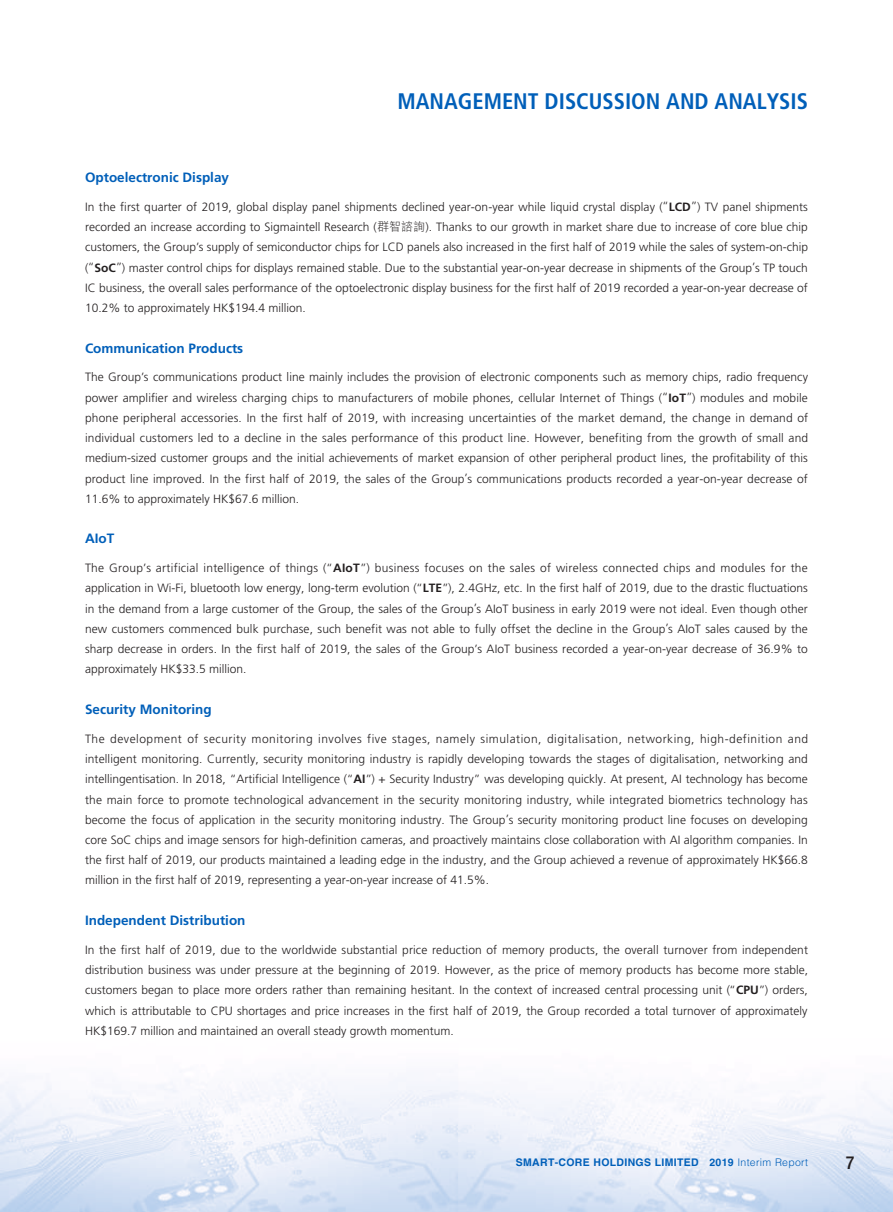
<style>
.page{position:relative;width:893px;height:1212px;background:#fff}
.page>*{position:absolute;margin:0;border:0;box-sizing:border-box;transform-origin:0 0}
.t1{font:700 condensed 22.5px "Frutiger LT Std";color:#005fb9}
.t2{font:500 condensed 18px "Helvetica Neue LT Std";color:#231f20}
.t3{font:700 13.5px "Frutiger LT Std";color:#005fb9}
.t4{font:300 12px/20.2px "Frutiger LT Std";color:#231f20;text-align:justify}
.t5{font:700 10.5px "Helvetica LT Std";letter-spacing:.03em;color:#005fb9}
.s1{font-weight:700}
.s2{font-family:"M Hei HK"}
.s3{font-weight:300}
</style>
<div class="page">
<img style="left:0;top:1079px;width:893px;height:133px">
<h1 class="t1" style="left:397px;top:87px;width:412px">MANAGEMENT DISCUSSION AND ANALYSIS</h1>
<p class="t3" style="left:85px;top:170px;width:146px">Optoelectronic Display</p>
<p class="t4" style="left:85px;top:197px;width:725px">In the first quarter of 2019, global display panel shipments declined year-on-year while liquid crystal display (“<span class="s1">LCD</span>”) TV panel shipments recorded an increase according to Sigmaintell Research (<span class="s2">群智諮詢</span>). Thanks to our growth in market share due to increase of core blue chip customers, the Group’s supply of semiconductor chips for LCD panels also increased in the first half of 2019 while the sales of system-on-chip (“<span class="s1">SoC</span>”) master control chips for displays remained stable. Due to the substantial year-on-year decrease in shipments of the Group’s TP touch IC business, the overall sales performance of the optoelectronic display business for the first half of 2019 recorded a year-on-year decrease of 10.2% to approximately HK$194.4 million.</p>
<p class="t3" style="left:85px;top:340px;width:160px">Communication Products</p>
<p class="t4" style="left:85px;top:367px;width:725px">The Group’s communications product line mainly includes the provision of electronic components such as memory chips, radio frequency power amplifier and wireless charging chips to manufacturers of mobile phones, cellular Internet of Things (“<span class="s1">IoT</span>”) modules and mobile phone peripheral accessories. In the first half of 2019, with increasing uncertainties of the market demand, the change in demand of individual customers led to a decline in the sales performance of this product line. However, benefiting from the growth of small and medium-sized customer groups and the initial achievements of market expansion of other peripheral product lines, the profitability of this product line improved. In the first half of 2019, the sales of the Group’s communications products recorded a year-on-year decrease of 11.6% to approximately HK$67.6 million.</p>
<p class="t3" style="left:85px;top:531px;width:31px">AIoT</p>
<p class="t4" style="left:85px;top:558px;width:724px">The Group’s artificial intelligence of things (“<span class="s1">AIoT</span>”) business focuses on the sales of wireless connected chips and modules for the application in Wi-Fi, bluetooth low energy, long-term evolution (“<span class="s1">LTE</span>”), 2.4GHz, etc. In the first half of 2019, due to the drastic fluctuations in the demand from a large customer of the Group, the sales of the Group’s AIoT business in early 2019 were not ideal. Even though other new customers commenced bulk purchase, such benefit was not able to fully offset the decline in the Group’s AIoT sales caused by the sharp decrease in orders. In the first half of 2019, the sales of the Group’s AIoT business recorded a year-on-year decrease of 36.9% to approximately HK$33.5 million.</p>
<p class="t3" style="left:85px;top:701px;width:128px">Security Monitoring</p>
<p class="t4" style="left:85px;top:729px;width:725px">The development of security monitoring involves five stages, namely simulation, digitalisation, networking, high-definition and intelligent monitoring. Currently, security monitoring industry is rapidly developing towards the stages of digitalisation, networking and intellingentisation. In 2018, “Artificial Intelligence (“<span class="s1">AI</span>”) + Security Industry” was developing quickly. At present, AI technology has become the main force to promote technological advancement in the security monitoring industry, while integrated biometrics technology has become the focus of application in the security monitoring industry. The Group’s security monitoring product line focuses on developing core SoC chips and image sensors for high-definition cameras, and proactively maintains close collaboration with AI algorithm companies. In the first half of 2019, our products maintained a leading edge in the industry, and the Group achieved a revenue of approximately HK$66.8 million in the first half of 2019, representing a year-on-year increase of 41.5%.</p>
<p class="t3" style="left:85px;top:912px;width:162px">Independent Distribution</p>
<p class="t4" style="left:85px;top:940px;width:725px">In the first half of 2019, due to the worldwide substantial price reduction of memory products, the overall turnover from independent distribution business was under pressure at the beginning of 2019. However, as the price of memory products has become more stable, customers began to place more orders rather than remaining hesitant. In the context of increased central processing unit (“<span class="s1">CPU</span>”) orders, which is attributable to CPU shortages and price increases in the first half of 2019, the Group recorded a total turnover of approximately HK$169.7 million and maintained an overall steady growth momentum.</p>
<p class="t5" style="left:516px;top:1155px;width:294px">SMART-CORE HOLDINGS LIMITED 2019 <span class="s3">Interim Report</span></p>
<h2 class="t2" style="left:846px;top:1152px;width:10px">7</h2>
</div>
